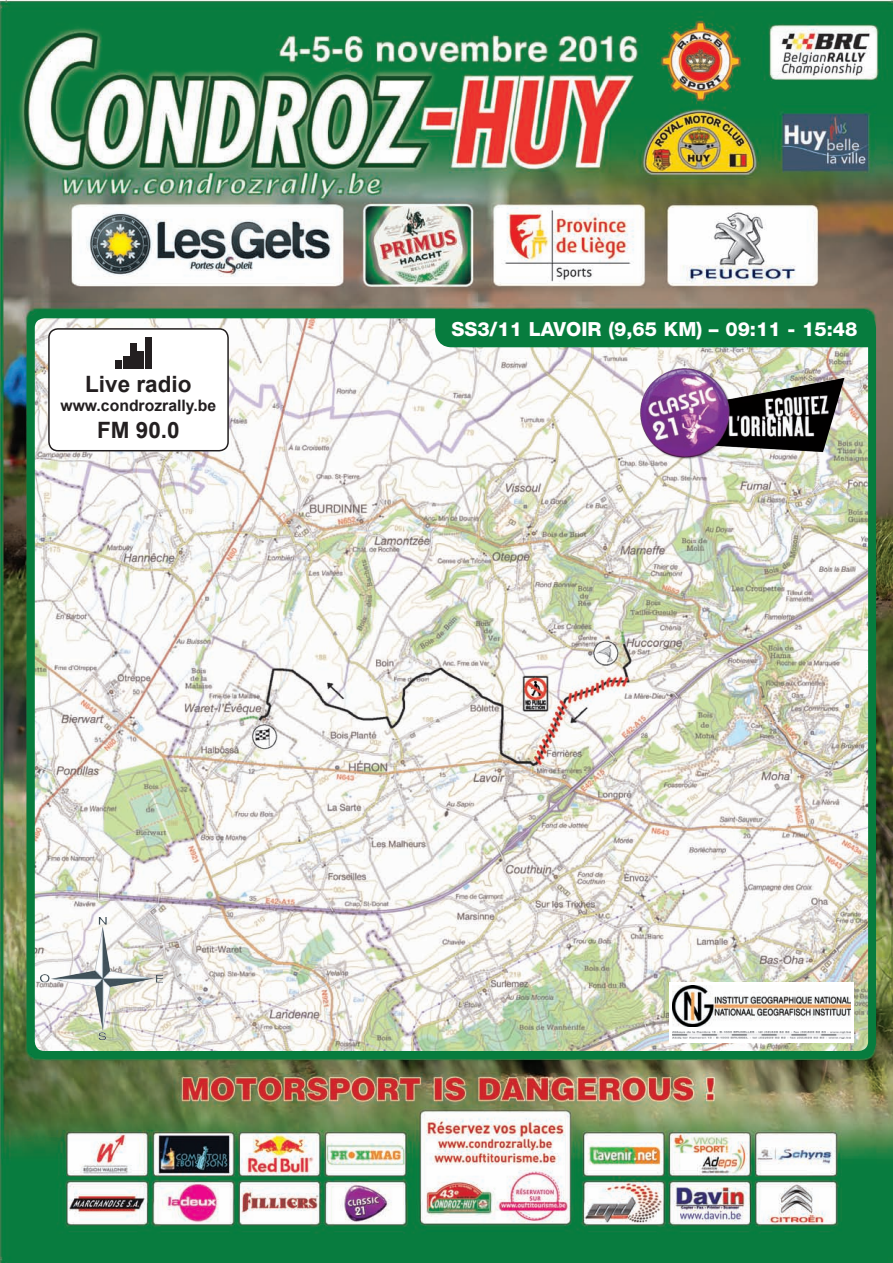
<style>
.page{position:relative;width:893px;height:1263px;background:#fff}
.page>*{position:absolute;margin:0;border:0;box-sizing:border-box;transform-origin:0 0}
.t1{font:700 22.5px "Arial";color:#231f20}
.t2{font:800 19.5px "Helvetica Neue";color:#fff}
.t3{font:700 15.75px "Arial";color:#231f20}
</style>
<div class="page">
<img style="left:0;top:0;width:893px;height:1263px">
<img style="left:36px;top:319px;width:831px;height:731px">
<div style="left:27px;top:310px;width:849px;height:749px;border:8px solid #077c3e;border-radius:14px"></div>
<img style="left:40px;top:918px;width:123px;height:122px">
<div style="left:669px;top:982px;width:185px;height:61px;background:#fff"></div>
<img style="left:672px;top:985px;width:178px;height:41px">
<img style="left:673px;top:1031px;width:178px;height:7px">
<div style="left:435px;top:310px;width:439px;height:37px;background:#077c3e"></div>
<div style="left:49px;top:329px;width:179px;height:122px;background:#fff;border-radius:9px"></div>
<div style="left:48px;top:328px;width:181px;height:123px;border:2px solid #231f20;border-radius:9px"></div>
<div style="left:115px;top:360px;width:7px;height:9px;background:#231f20"></div>
<div style="left:123px;top:356px;width:6px;height:13px;background:#231f20"></div>
<div style="left:130px;top:343px;width:7px;height:26px;background:#231f20"></div>
<div style="left:138px;top:352px;width:6px;height:17px;background:#231f20"></div>
<div style="left:145px;top:337px;width:7px;height:32px;background:#231f20"></div>
<img style="left:638px;top:357px;width:212px;height:107px">
<p class="t1" style="left:85px;top:369px;width:108px">Live radio</p>
<p class="t3" style="left:60px;top:395px;width:157px">www.condrozrally.be</p>
<p class="t1" style="left:97px;top:415px;width:84px">FM 90.0</p>
<p class="t2" style="left:451px;top:318px;width:408px">SS3/11 LAVOIR (9,65 KM) – 09:11 - 15:48</p>
</div>
